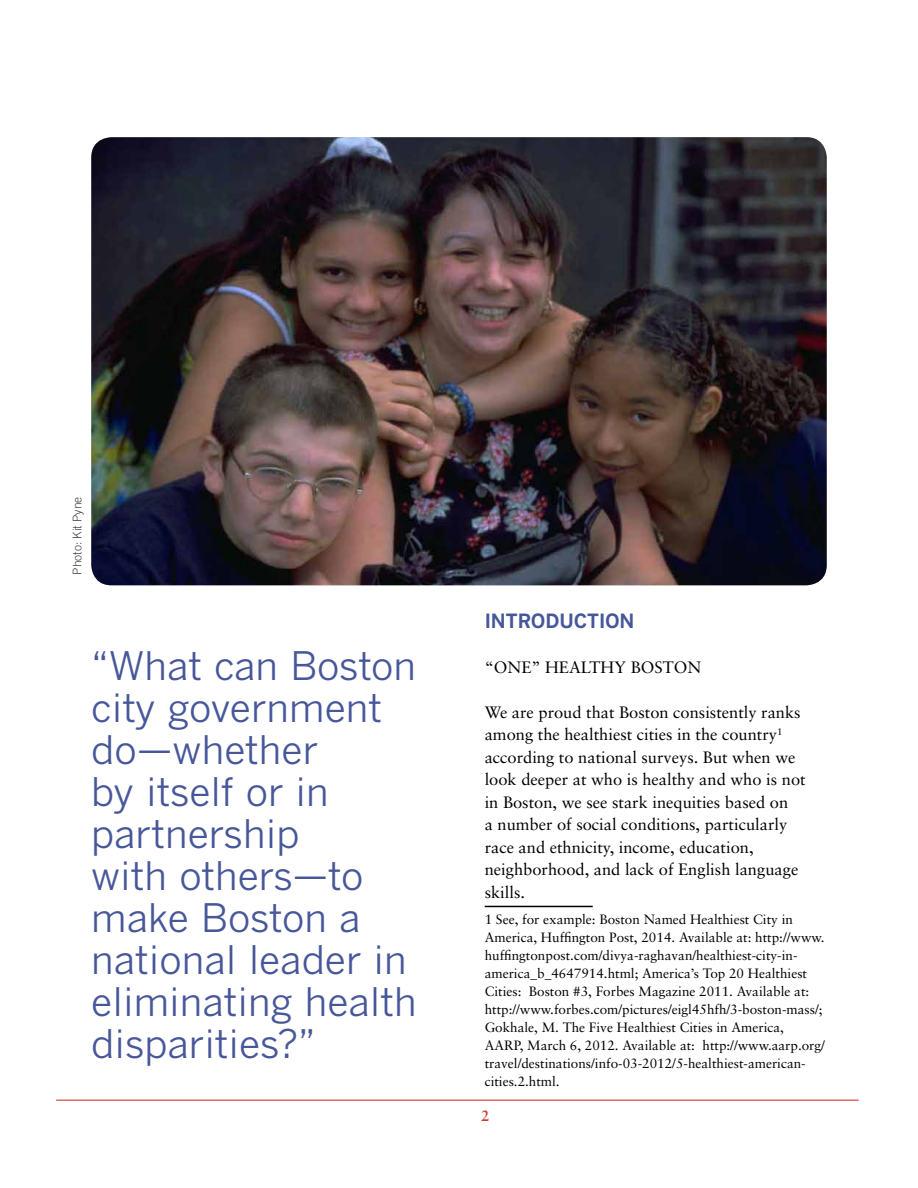
<style>
.page{position:relative;width:918px;height:1188px;background:#fff}
.page>*{position:absolute;margin:0;border:0;box-sizing:border-box;transform-origin:0 0}
.t1{font:39px/42px "Benton Gothic";color:#47579a}
.t2{font:700 19.5px "Benton Gothic";letter-spacing:-.01em;color:#47579a}
.t3{font:16.5px/22.5px "Sabon";color:#000}
.t4{font:700 15px "Sabon";color:#d63b2c}
.t5{font:13.5px/18px "Sabon";color:#000}
.t6{font:300 12px "Trade Gothic";color:#414042}
</style>
<div class="page">
<hr style="left:56px;top:1100px;width:803px;height:1px;background:#d31a21">
<hr style="left:485px;top:906px;width:108px;height:1px;background:#000">
<img style="left:91px;top:137px;width:736px;height:448px">
<p class="t6" style="left:70px;top:575px;width:80px;rotate:-90deg">Photo: Kit Pyne</p>
<h1 class="t1" style="left:91px;top:645px;width:327px">“What can Boston city government do—whether<br>by itself or in partnership<br>with others—to make Boston a national leader in eliminating health disparities?”</h1>
<h2 class="t2" style="left:485px;top:609px;width:151px">INTRODUCTION</h2>
<p class="t3" style="left:485px;top:656px;width:218px">“ONE” HEALTHY BOSTON</p>
<p class="t3" style="left:485px;top:701px;width:322px">We are proud that Boston consistently ranks among the healthiest cities in the country<sup>1 </sup>according to national surveys. But when we look deeper at who is healthy and who is not in Boston, we see stark inequities based on<br>a number of social conditions, particularly race and ethnicity, income, education, neighborhood, and lack of English language skills.</p>
<p class="t5" style="left:485px;top:911px;width:342px">1 See, for example: Boston Named Healthiest City in America, Huffington Post, 2014. Available at: http://www. huffingtonpost.com/divya-raghavan/healthiest-city-in&shy;america_b_4647914.html; America’s Top 20 Healthiest Cities: Boston #3, Forbes Magazine 2011. Available at: http://www.forbes.com/pictures/eigl45hfh/3-boston-mass/; Gokhale, M. The Five Healthiest Cities in America, AARP, March 6, 2012. Available at: http://www.aarp.org/ travel/destinations/info-03-2012/5-healthiest-american&shy;cities.2.html.</p>
<p class="t4" style="left:481px;top:1107px;width:10px">2</p>
</div>
